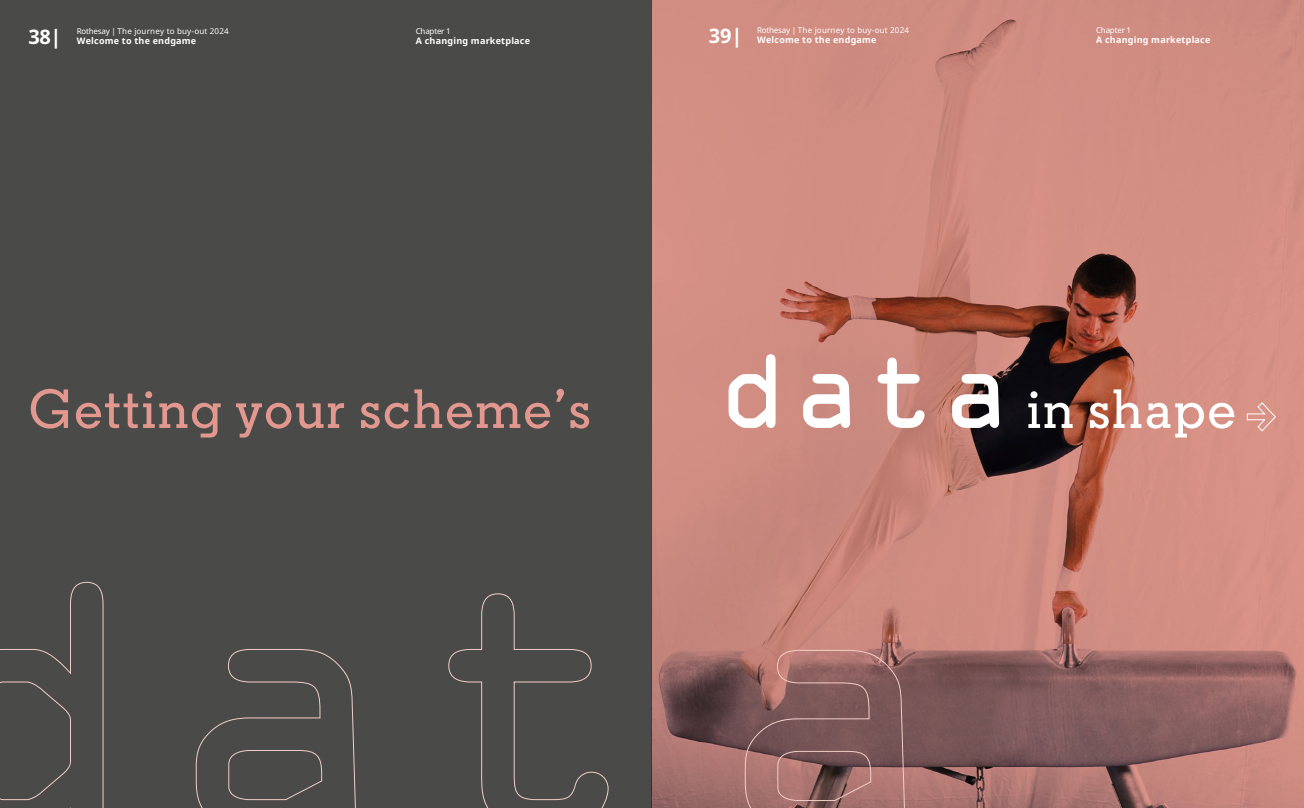
<style>
.page{position:relative;width:1304px;height:808px;background:#fff}
.page>*{position:absolute;margin:0;border:0;box-sizing:border-box;transform-origin:0 0}
.t1{font:500 55px "Regular SLAB";letter-spacing:.025em;color:#e2988f}
.t2{font:500 55px "Regular SLAB";letter-spacing:.025em;color:#fff}
.t3{font:700 20px "Noto Sans";color:#fff}
.t4{font:700 9px "Noto Sans";letter-spacing:.025em;color:#fff}
.t5{font:8px "Noto Sans";letter-spacing:.025em;color:#fff}
.t6{font:8px "Noto Sans";letter-spacing:-.025em;color:#fff}
.s1{font-family:"OCRA Std";font-weight:400;font-size:100px}
</style>
<div class="page">
<div style="left:0;top:0;width:652px;height:808px;background:#4a4a49"></div>
<img style="left:652px;top:0;width:652px;height:808px">
<svg style="left:1247px;top:402px;width:29px;height:29px"></svg>
<svg style="left:0;top:581px;width:609px;height:227px"></svg>
<svg style="left:744px;top:649px;width:161px;height:159px;background:#8f6463"></svg>
<h2 class="t3" style="left:709px;top:21px;width:35px">39|</h2>
<p class="t5" style="left:757px;top:24px;width:153px">Rothesay | The journey to buy-out 2024</p>
<p class="t5" style="left:77px;top:26px;width:153px">Rothesay | The journey to buy-out 2024</p>
<p class="t4" style="left:77px;top:34px;width:121px">Welcome to the endgame</p>
<p class="t6" style="left:416px;top:26px;width:37px">Chapter 1</p>
<p class="t4" style="left:416px;top:34px;width:116px">A changing marketplace</p>
<h2 class="t3" style="left:28px;top:23px;width:35px">38|</h2>
<p class="t4" style="left:757px;top:33px;width:121px">Welcome to the endgame</p>
<p class="t6" style="left:1096px;top:24px;width:37px">Chapter 1</p>
<p class="t4" style="left:1096px;top:33px;width:116px">A changing marketplace</p>
<h1 class="t1" style="left:28px;top:374px;width:564px">Getting your scheme’s</h1>
<h1 class="t2" style="left:716px;top:374px;width:521px"><span class="s1">data</span> in shape</h1>
</div>
